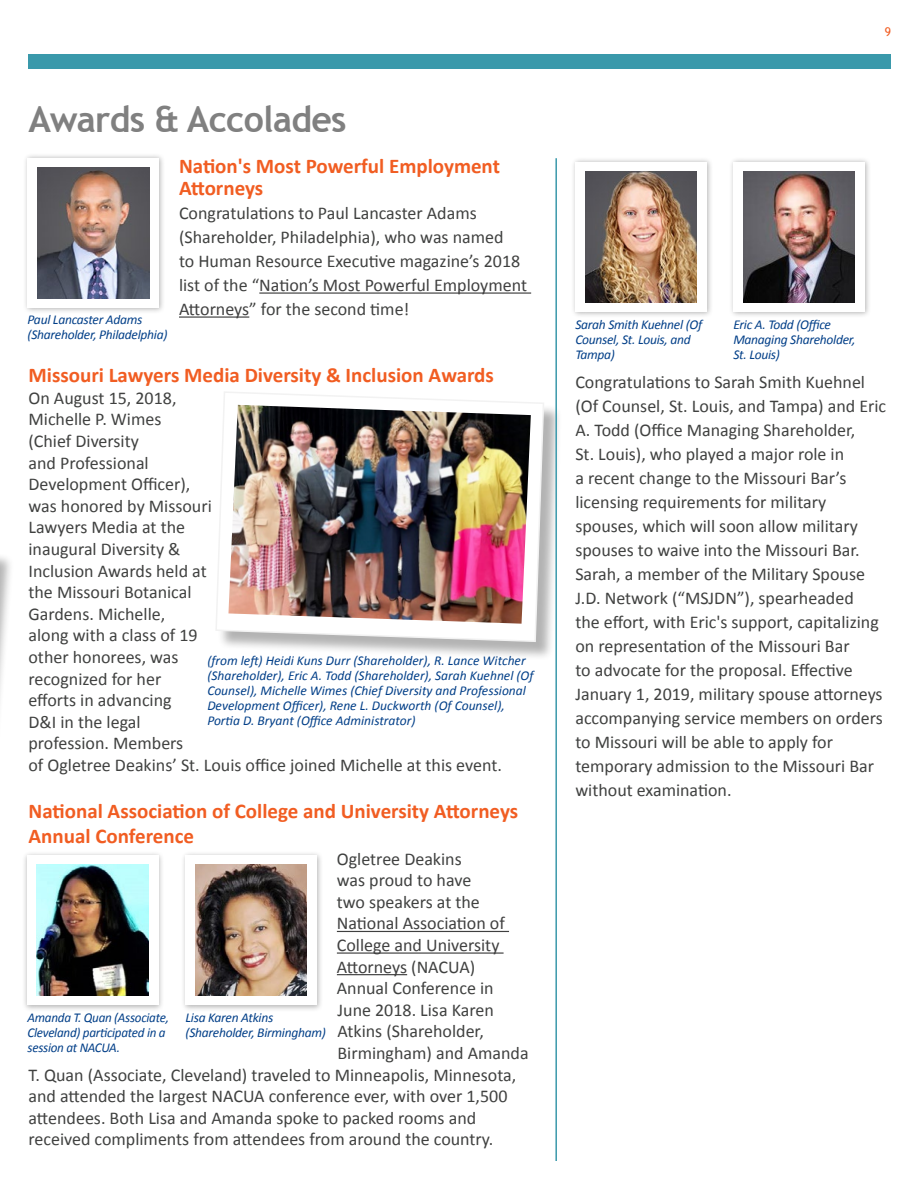
<style>
.page{position:relative;width:918px;height:1188px;background:#fff}
.page>*{position:absolute;margin:0;border:0;box-sizing:border-box;transform-origin:0 0}
.t1{font:700 36px "Trebuchet MS";letter-spacing:-.02em;color:#808080}
.t2{font:700 21px/21.6px "Calibri";color:#f15d22}
.t3{font:18px/24px "Calibri";color:#404140}
.t4{font:18px "Calibri";color:#404040}
.t5{font:italic 13.5px/15px "Calibri";letter-spacing:-.02em;color:#023f88}
.t6{font:italic 13.5px/15px "Calibri";color:#023f88}
.t7{font:12px "Trebuchet MS";color:#f15d22}
.s1{color:#404040}
.s2{color:#404140}
</style>
<div class="page">
<div style="left:28px;top:54px;width:863px;height:15px;background:#3a99ab"></div>
<hr style="left:259px;top:292px;width:272px;height:2px;background:#404040">
<hr style="left:179px;top:316px;width:70px;height:2px;background:#404040">
<hr style="left:337px;top:931px;width:172px;height:1px;background:#404040">
<hr style="left:337px;top:952px;width:167px;height:2px;background:#404040">
<hr style="left:337px;top:974px;width:70px;height:1px;background:#404040">
<div style="left:0;top:528px;width:14px;height:280px;background:#000;opacity:.3"></div>
<div style="left:22px;top:153px;width:143px;height:161px;background:#000;opacity:.3"></div>
<div style="left:28px;top:158px;width:131px;height:150px;background:#fff"></div>
<img style="left:37px;top:167px;width:112px;height:131px">
<div style="left:180px;top:850px;width:143px;height:162px;background:#000;opacity:.3"></div>
<div style="left:185px;top:855px;width:132px;height:150px;background:#fff"></div>
<img style="left:195px;top:865px;width:112px;height:131px">
<div style="left:570px;top:157px;width:143px;height:161px;background:#000;opacity:.3"></div>
<div style="left:575px;top:162px;width:132px;height:150px;background:#fff"></div>
<img style="left:585px;top:172px;width:112px;height:130px">
<div style="left:22px;top:850px;width:142px;height:162px;background:#000;opacity:.3"></div>
<div style="left:27px;top:855px;width:131px;height:150px;background:#fff"></div>
<img style="left:37px;top:865px;width:112px;height:131px">
<div style="left:728px;top:157px;width:143px;height:161px;background:#000;opacity:.3"></div>
<div style="left:733px;top:162px;width:132px;height:150px;background:#fff"></div>
<img style="left:743px;top:172px;width:112px;height:130px">
<div style="left:218px;top:394px;width:345px;height:267px;background:#000;opacity:.3"></div>
<svg style="left:216px;top:392px;width:329px;height:251px"></svg>
<img style="left:228px;top:405px;width:303px;height:219px">
<hr style="left:555px;top:158px;width:2px;height:1003px;background:#3a99ab">
<h1 class="t1" style="left:28px;top:97px;width:319px">Awards &amp; Accolades</h1>
<p class="t5" style="left:28px;top:312px;width:142px">Paul Lancaster Adams (Shareholder, Philadelphia)</p>
<p class="t2" style="left:179px;top:155px;width:323px">Nation's Most Powerful Employment<br>Attorneys</p>
<p class="t3" style="left:179px;top:200px;width:350px">Congratulations to Paul Lancaster Adams (Shareholder, Philadelphia), who was named<br>to Human Resource Executive magazine’s 2018 list of the “<span class="s1">Nation’s Most Powerful Employment Attorneys</span>” for the second time!</p>
<p class="t2" style="left:28px;top:363px;width:467px">Missouri Lawyers Media Diversity &amp; Inclusion Awards</p>
<p class="t3" style="left:28px;top:386px;width:475px;line-height:21.6px">On August 15, 2018,<br>Michelle P. Wimes<br>(Chief Diversity<br>and Professional<br>Development Officer),<br>was honored by Missouri<br>Lawyers Media at the<br>inaugural Diversity &amp;<br>Inclusion Awards held at<br>the Missouri Botanical<br>Gardens. Michelle,<br>along with a class of 19<br>other honorees, was<br>recognized for her<br>efforts in advancing<br>D&amp;I in the legal<br>profession. Members<br>of Ogletree Deakins’ St. Louis office joined Michelle at this event.</p>
<p class="t2" style="left:28px;top:797px;width:491px;line-height:25.2px">National Association of College and University Attorneys<br>Annual Conference</p>
<p class="t3" style="left:337px;top:847px;width:144px;line-height:21.6px">Ogletree Deakins was proud to have two speakers at the</p>
<p class="t4" style="left:337px;top:912px;width:170px">National Association of</p>
<p class="t4" style="left:337px;top:934px;width:164px">College and University</p>
<p class="t4" style="left:337px;top:955px;width:140px">Attorneys <span class="s2">(NACUA)</span></p>
<p class="t3" style="left:337px;top:975px;width:158px">Annual Conference in</p>
<p class="t3" style="left:338px;top:997px;width:158px">June 2018. Lisa Karen</p>
<p class="t3" style="left:338px;top:1019px;width:148px">Atkins (Shareholder,</p>
<p class="t3" style="left:338px;top:1040px;width:193px">Birmingham) and Amanda</p>
<p class="t3" style="left:28px;top:1062px;width:489px">T. Quan (Associate, Cleveland) traveled to Minneapolis, Minnesota,</p>
<p class="t3" style="left:28px;top:1083px;width:480px">and attended the largest NACUA conference ever, with over 1,500</p>
<p class="t3" style="left:28px;top:1105px;width:449px">attendees. Both Lisa and Amanda spoke to packed rooms and</p>
<p class="t3" style="left:28px;top:1127px;width:466px">received compliments from attendees from around the country.</p>
<p class="t6" style="left:207px;top:652px;width:328px">(from left) Heidi Kuns Durr (Shareholder), R. Lance Witcher (Shareholder), Eric A. Todd (Shareholder), Sarah Kuehnel (Of Counsel), Michelle Wimes (Chief Diversity and Professional Development Officer), Rene L. Duckworth (Of Counsel), Portia D. Bryant (Office Administrator)</p>
<p class="t5" style="left:28px;top:1009px;width:143px">Amanda T. Quan (Associate,<br>Cleveland) participated in a session at NACUA.</p>
<p class="t5" style="left:186px;top:1009px;width:142px">Lisa Karen Atkins (Shareholder, Birmingham)</p>
<p class="t7" style="left:885px;top:25px;width:8px">9</p>
<p class="t5" style="left:575px;top:316px;width:128px">Sarah Smith Kuehnel (Of<br>Counsel, St. Louis, and<br>Tampa)</p>
<p class="t5" style="left:733px;top:316px;width:124px">Eric A. Todd (Office<br>Managing Shareholder,<br>St. Louis)</p>
<p class="t3" style="left:575px;top:369px;width:312px">Congratulations to Sarah Smith Kuehnel (Of Counsel, St. Louis, and Tampa) and Eric A. Todd (Office Managing Shareholder,<br>St. Louis), who played a major role in<br>a recent change to the Missouri Bar’s licensing requirements for military spouses, which will soon allow military spouses to waive into the Missouri Bar.<br>Sarah, a member of the Military Spouse J.D. Network (“MSJDN”), spearheaded<br>the effort, with Eric's support, capitalizing on representation of the Missouri Bar<br>to advocate for the proposal. Effective January 1, 2019, military spouse attorneys accompanying service members on orders to Missouri will be able to apply for temporary admission to the Missouri Bar without examination.</p>
</div>
